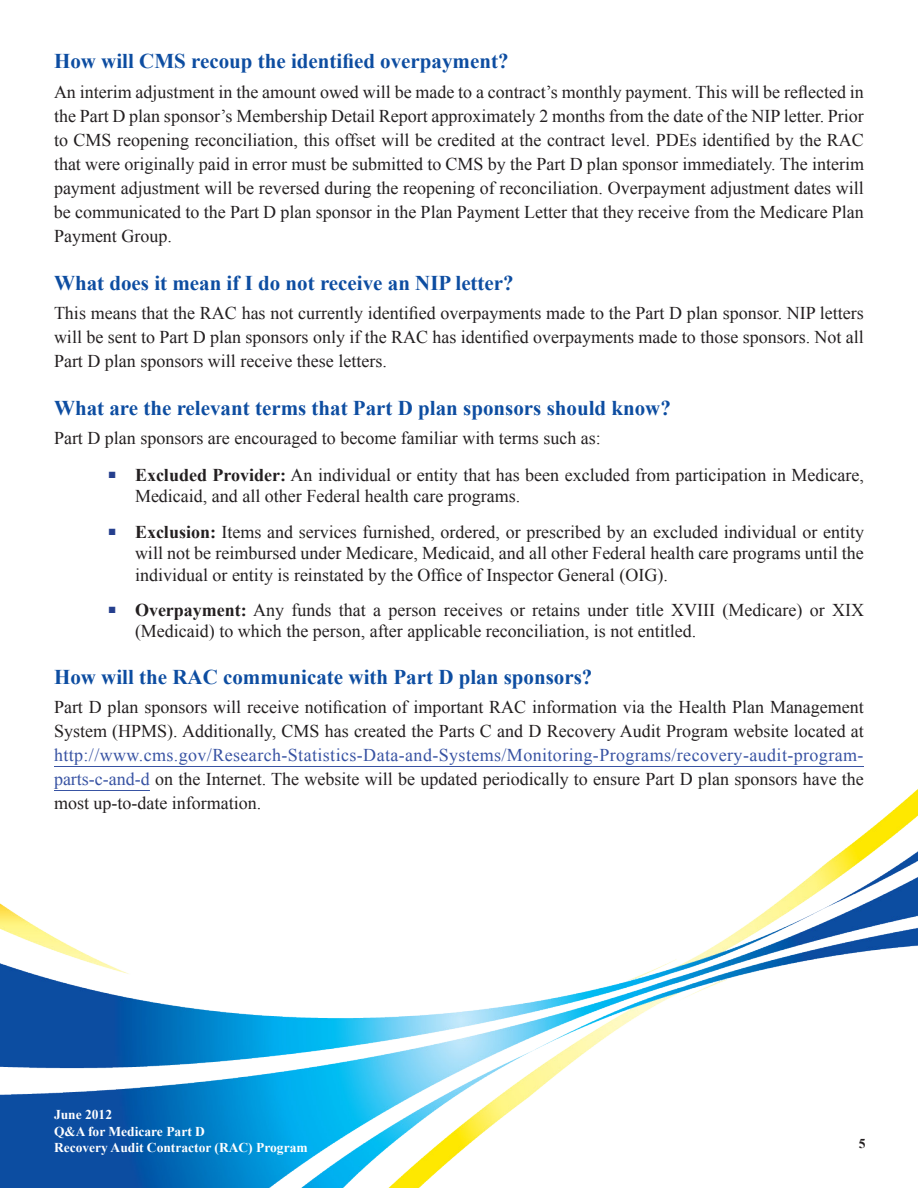
<style>
.page{position:relative;width:918px;height:1188px;background:#fff}
.page>*{position:absolute;margin:0;border:0;box-sizing:border-box;transform-origin:0 0}
.t1{font:700 21px "Times New Roman";color:#0d4da1}
.t2{font:18px/24px "Times New Roman";color:#231f20;text-align:justify}
.t3{font:18px/24px "Times New Roman";color:#3853a3;text-align:justify}
.t4{font:700 13.5px/16.5px "Times New Roman";color:#fff}
.t5{font:700 13.5px "Times New Roman";color:#231f20}
.s1{font-weight:700}
.s2{color:#231f20}
</style>
<div class="page">
<img style="left:0;top:789px;width:918px;height:399px">
<hr style="left:54px;top:766px;width:810px;height:1px;background:#3853a3">
<hr style="left:54px;top:790px;width:96px;height:1px;background:#3853a3">
<p class="t1" style="left:54px;top:47px;width:456px">How will CMS recoup the identified overpayment?</p>
<p class="t2" style="left:54px;top:79px;width:812px">An interim adjustment in the amount owed will be made to a contract’s monthly payment. This will be reflected in the Part D plan sponsor’s Membership Detail Report approximately 2 months from the date of the NIP letter. Prior to CMS reopening reconciliation, this offset will be credited at the contract level. PDEs identified by the RAC that were originally paid in error must be submitted to CMS by the Part D plan sponsor immediately. The interim payment adjustment will be reversed during the reopening of reconciliation. Overpayment adjustment dates will be communicated to the Part D plan sponsor in the Plan Payment Letter that they receive from the Medicare Plan Payment Group.</p>
<p class="t1" style="left:54px;top:268px;width:461px">What does it mean if I do not receive an NIP letter?</p>
<p class="t2" style="left:54px;top:301px;width:811px">This means that the RAC has not currently identified overpayments made to the Part D plan sponsor. NIP letters will be sent to Part D plan sponsors only if the RAC has identified overpayments made to those sponsors. Not all Part D plan sponsors will receive these letters.</p>
<p class="t1" style="left:54px;top:393px;width:618px">What are the relevant terms that Part D plan sponsors should know?</p>
<p class="t2" style="left:54px;top:426px;width:548px">Part D plan sponsors are encouraged to become familiar with terms such as:</p>
<p class="t2" style="left:135px;top:464px;width:731px;line-height:21.6px;text-indent:-27px"><sup>■</sup> <span class="s1">Excluded Provider:</span> An individual or entity that has been excluded from participation in Medicare,<br>Medicaid, and all other Federal health care programs.</p>
<p class="t2" style="left:135px;top:520px;width:731px;line-height:21.6px;text-indent:-27px"><sup>■</sup> <span class="s1">Exclusion:</span> Items and services furnished, ordered, or prescribed by an excluded individual or entity will not be reimbursed under Medicare, Medicaid, and all other Federal health care programs until the individual or entity is reinstated by the Office of Inspector General (OIG).</p>
<p class="t2" style="left:135px;top:599px;width:730px;line-height:21.6px;text-indent:-27px"><sup>■</sup> <span class="s1">Overpayment:</span> Any funds that a person receives or retains under title XVIII (Medicare) or XIX (Medicaid) to which the person, after applicable reconciliation, is not entitled.</p>
<p class="t1" style="left:54px;top:662px;width:540px">How will the RAC communicate with Part D plan sponsors?</p>
<p class="t2" style="left:54px;top:695px;width:811px">Part D plan sponsors will receive notification of important RAC information via the Health Plan Management<br>System (HPMS). Additionally, CMS has created the Parts C and D Recovery Audit Program website located at</p>
<p class="t3" style="left:54px;top:743px;width:811px">http://www.cms.gov/Research-Statistics-Data-and-Systems/Monitoring-Programs/recovery-audit-program&shy;parts-c-and-d <span class="s2">on the Internet. The website will be updated periodically to ensure Part D plan sponsors have the most up-to-date information.</span></p>
<p class="t4" style="left:54px;top:1106px;width:255px">June 2012<br>Q&amp;A for Medicare Part D<br>Recovery Audit Contractor (RAC) Program</p>
<p class="t5" style="left:859px;top:1135px;width:8px">5</p>
</div>
